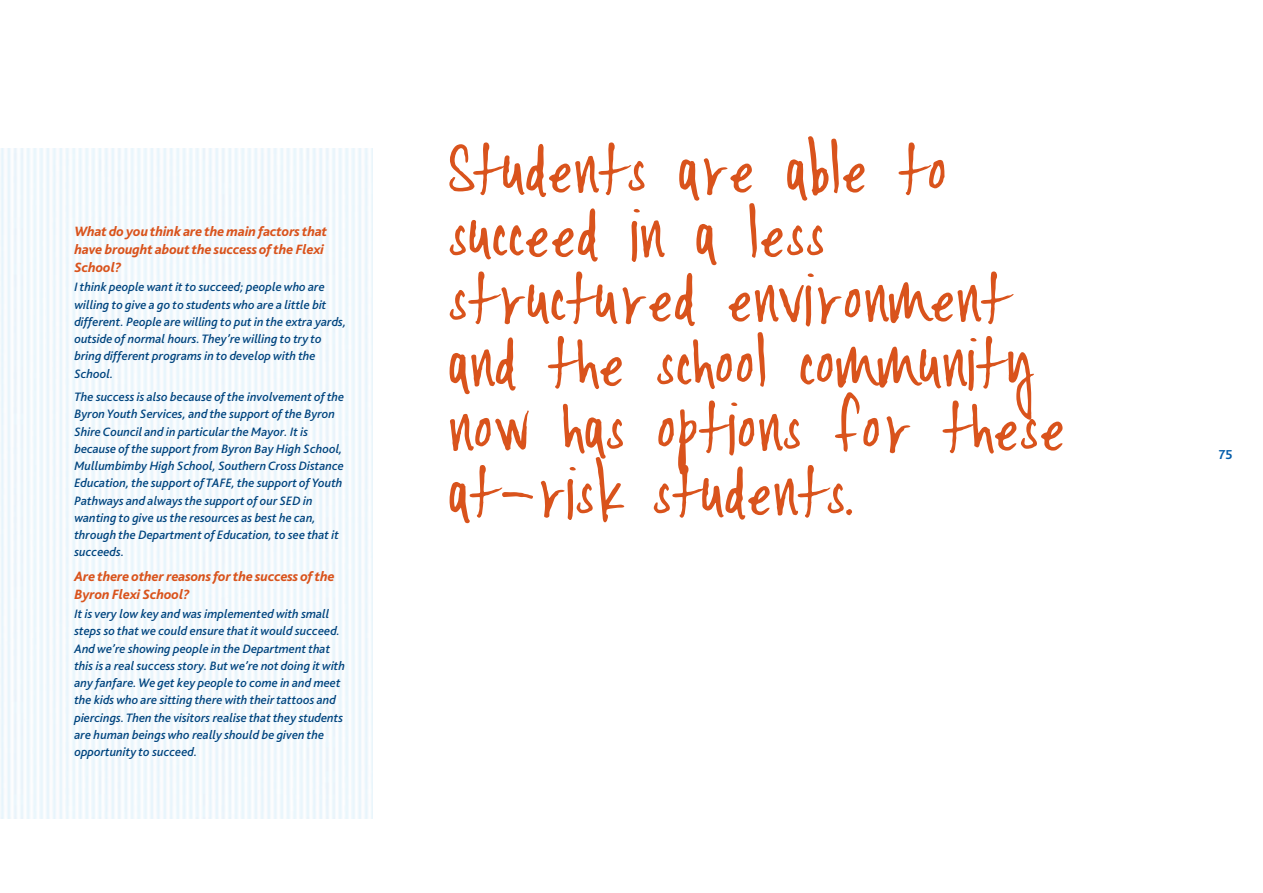
<style>
.page{position:relative;width:1263px;height:893px;background:#fff}
.page>*{position:absolute;margin:0;border:0;box-sizing:border-box;transform-origin:0 0}
.t1{font:300 54px/64.5px "Cinahand";letter-spacing:-.035em;color:#d9531c;scale:1.1 1}
.t2{font:italic 800 14.1px/18px "Bliss 2";letter-spacing:-.01em;color:#d9531c}
.t3{font:700 13.5px "Bliss 2";color:#015ba9}
.t4{font:italic 500 12.75px/17.2px "Bliss 2";color:#01457f}
</style>
<div class="page">
<div style="left:0;top:149px;width:372px;height:670px;background:#f4f9fd"></div>
<p class="t2" style="left:74px;top:224px;width:254px">Whatdoyouthinkarethe main factorsthat have broughtaboutthe successofthe Flexi<br>School?</p>
<p class="t4" style="left:74px;top:280px;width:273px">I think people want it to succeed; people who are willing to give a go to students who are a little bit different. People are willing to put in the extra yards, outside of normal hours.They’re willing to try to bring different programs in to develop with the School.</p>
<p class="t4" style="left:74px;top:389px;width:271px">The success is also because of the involvement of the ByronYouth Services, and the support of the Byron ShireCouncil and in particular the Mayor. It is because of the support from Byron Bay High School, Mullumbimby High School, SouthernCross Distance Education, the support ofTAFE, the support ofYouth Pathways and always the support of our SED in wanting to give us the resources as best he can, through the Department of Education, to see that it succeeds.</p>
<p class="t2" style="left:74px;top:568px;width:262px">Arethereother reasons forthe successofthe<br>Byron Flexi School?</p>
<p class="t4" style="left:74px;top:606px;width:272px">It is very low key and was implemented with small steps so that we could ensure that it would succeed.<br>And we’re showing people in the Department that this is a real success story. But we’re not doing it with anyfanfare.We get key people to come in and meet the kids who are sitting there with their tattoos and piercings.Then the visitors realise that they students are human beings who really should be given the opportunity to succeed.</p>
<h1 class="t1" style="left:446px;top:139px;width:565px">Students are able to succeed in a less structured environment and the school community now has options for these at-risk students.</h1>
<p class="t3" style="left:1219px;top:449px;width:15px">75</p>
</div>
